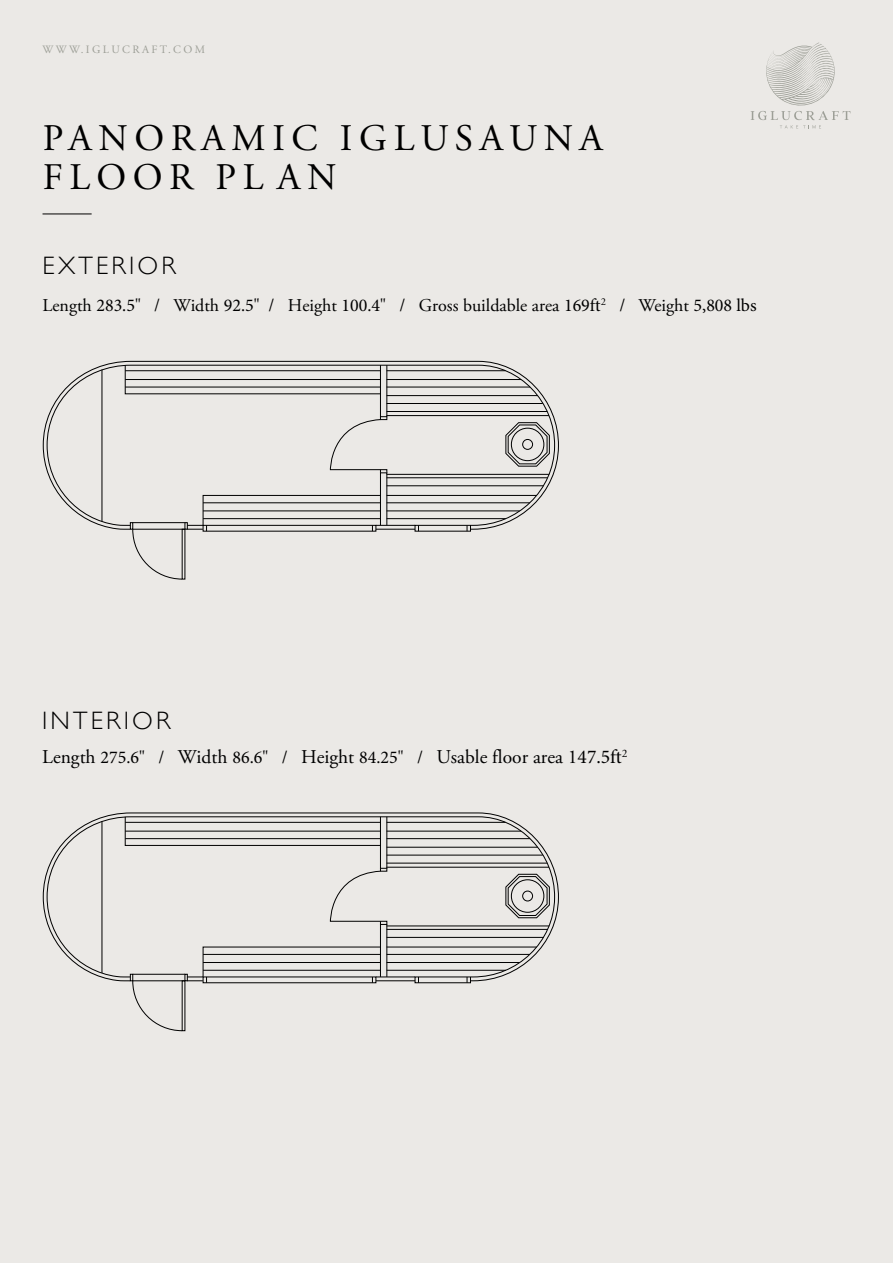
<style>
.page{position:relative;width:893px;height:1263px;background:#ebe9e6}
.page>*{position:absolute;margin:0;border:0;box-sizing:border-box;transform-origin:0 0}
.t1{font:37.5px/39.6px "Adobe Garamond Pro";letter-spacing:.175em;color:#000}
.t2{font:300 25.2px "Gill Sans";letter-spacing:.125em;color:#000}
.t3{font:19.5px "Adobe Garamond Pro";color:#000}
.t4{font:18px "Adobe Garamond Pro";color:#000}
.t5{font:11.25px "Adobe Garamond Pro";letter-spacing:.215em;color:#9d9f97}
.s1{font-family:"Minion Pro"}
.s2{font-family:"Minion Pro";font-size:18px}
.s3{font-size:18px}
</style>
<div class="page">
<svg style="left:751px;top:43px;width:99px;height:85px"></svg>
<svg style="left:42px;top:360px;width:517px;height:170px"></svg>
<svg style="left:46px;top:364px;width:510px;height:162px"></svg>
<hr style="left:376px;top:525px;width:39px;height:1px;background:#000">
<hr style="left:376px;top:529px;width:39px;height:1px;background:#000">
<hr style="left:101px;top:370px;width:1px;height:151px;background:#000">
<div style="left:380px;top:365px;width:7px;height:52px;border:1px solid #000"></div>
<div style="left:380px;top:472px;width:7px;height:54px;border:1px solid #000"></div>
<svg style="left:329px;top:416px;width:59px;height:58px"></svg>
<svg style="left:124px;top:364px;width:257px;height:31px"></svg>
<hr style="left:125px;top:387px;width:255px;height:1px;background:#000">
<hr style="left:125px;top:379px;width:255px;height:1px;background:#000">
<hr style="left:125px;top:370px;width:255px;height:1px;background:#000">
<hr style="left:387px;top:370px;width:118px;height:1px;background:#000">
<hr style="left:387px;top:518px;width:119px;height:1px;background:#000">
<hr style="left:387px;top:510px;width:133px;height:1px;background:#000">
<hr style="left:387px;top:502px;width:143px;height:1px;background:#000">
<hr style="left:387px;top:495px;width:150px;height:1px;background:#000">
<hr style="left:387px;top:485px;width:157px;height:1px;background:#000">
<hr style="left:387px;top:477px;width:161px;height:1px;background:#000">
<hr style="left:387px;top:474px;width:162px;height:1px;background:#000">
<hr style="left:387px;top:379px;width:134px;height:1px;background:#000">
<hr style="left:387px;top:387px;width:143px;height:1px;background:#000">
<hr style="left:387px;top:395px;width:151px;height:1px;background:#000">
<hr style="left:387px;top:403px;width:156px;height:1px;background:#000">
<hr style="left:387px;top:411px;width:160px;height:1px;background:#000">
<hr style="left:387px;top:415px;width:162px;height:1px;background:#000">
<div style="left:415px;top:525px;width:56px;height:7px;border:1px solid #000"></div>
<svg style="left:130px;top:494px;width:251px;height:86px"></svg>
<svg style="left:42px;top:812px;width:517px;height:170px"></svg>
<svg style="left:46px;top:816px;width:510px;height:162px"></svg>
<hr style="left:376px;top:976px;width:39px;height:1px;background:#000">
<hr style="left:376px;top:980px;width:39px;height:1px;background:#000">
<hr style="left:101px;top:821px;width:1px;height:152px;background:#000">
<svg style="left:329px;top:867px;width:59px;height:58px"></svg>
<svg style="left:124px;top:816px;width:257px;height:30px"></svg>
<hr style="left:125px;top:838px;width:255px;height:1px;background:#000">
<hr style="left:125px;top:831px;width:255px;height:1px;background:#000">
<hr style="left:125px;top:822px;width:255px;height:1px;background:#000">
<hr style="left:387px;top:822px;width:118px;height:1px;background:#000">
<hr style="left:387px;top:970px;width:119px;height:1px;background:#000">
<hr style="left:387px;top:962px;width:133px;height:1px;background:#000">
<hr style="left:387px;top:954px;width:143px;height:1px;background:#000">
<hr style="left:387px;top:946px;width:150px;height:1px;background:#000">
<hr style="left:387px;top:937px;width:157px;height:1px;background:#000">
<hr style="left:387px;top:929px;width:161px;height:1px;background:#000">
<hr style="left:387px;top:925px;width:162px;height:1px;background:#000">
<hr style="left:387px;top:831px;width:134px;height:1px;background:#000">
<hr style="left:387px;top:838px;width:143px;height:1px;background:#000">
<hr style="left:387px;top:847px;width:151px;height:1px;background:#000">
<hr style="left:387px;top:855px;width:156px;height:1px;background:#000">
<hr style="left:387px;top:863px;width:160px;height:1px;background:#000">
<hr style="left:387px;top:867px;width:162px;height:1px;background:#000">
<svg style="left:130px;top:946px;width:251px;height:86px"></svg>
<hr style="left:43px;top:214px;width:49px;height:1px;background:#000">
<p class="t5" style="left:43px;top:42px;width:164px">WWW.IGLUCRAFT.COM</p>
<h1 class="t1" style="left:43px;top:119px;width:562px">PANORAMIC IGLUSAUNA<br>FLOOR PL AN</h1>
<h2 class="t2" style="left:43px;top:246px;width:135px">EXTERIOR</h2>
<p class="t4" style="left:43px;top:295px;width:716px">Length <span class="s1">283.5"</span> / Width <span class="s1">92.5"</span> / Height <span class="s1">100.4"</span> / Gross buildable area <span class="s1">169ft</span><sup>2</sup> / Weight <span class="s1">5,808 lbs</span></p>
<h2 class="t2" style="left:42px;top:701px;width:130px">INTERIOR</h2>
<p class="t3" style="left:42px;top:745px;width:587px">Length <span class="s2">275.6"</span> <span class="s3">/</span> Width <span class="s2">86.6"</span> <span class="s3">/</span> Height <span class="s2">84.25"</span> <span class="s3">/</span> Usable floor area 1<span class="s1">47.5ft</span><sup>2</sup></p>
</div>
